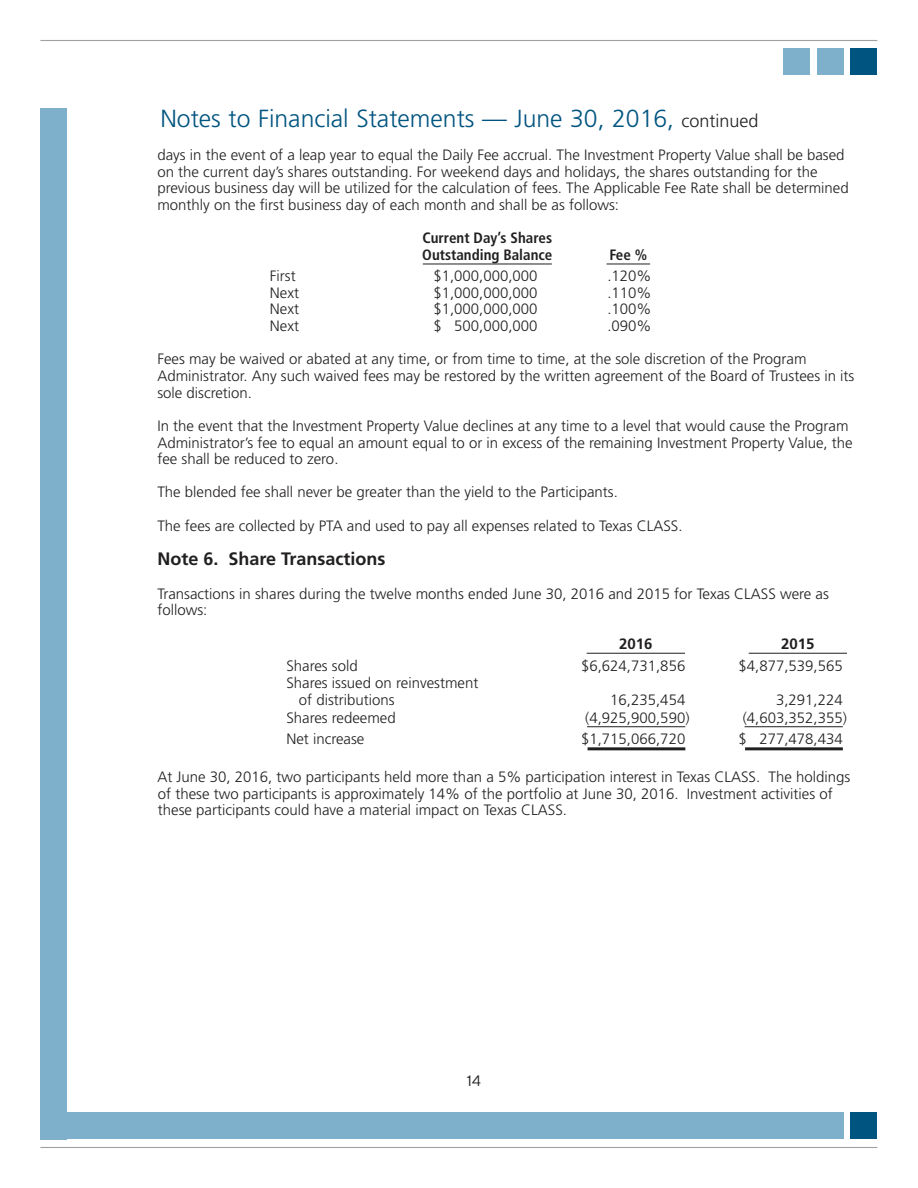
<style>
.page{position:relative;width:918px;height:1188px;background:#fff}
.page>*{position:absolute;margin:0;border:0;box-sizing:border-box;transform-origin:0 0}
.t1{font:300 24.75px "Frutiger";color:#005480}
.t2{font:700 18px "Frutiger";color:#221f1f}
.t3{font:300 15px/16.6px "Frutiger";color:#221f1f}
.t4{font:700 condensed 15px/16.6px "Frutiger";color:#221f1f}
.t5{font:700 15px "Frutiger";color:#221f1f}
.t6{font:300 15px "Interstate";color:#221f1f}
.s1{font-size:18px;color:#221f1f}
</style>
<div class="page">
<div style="left:40px;top:1112px;width:804px;height:27px;background:#7eb0cc"></div>
<hr style="left:40px;top:40px;width:837px;height:1px;background:#a0a1a4">
<hr style="left:40px;top:1147px;width:837px;height:1px;background:#a0a1a4">
<div style="left:40px;top:108px;width:27px;height:1031px;background:#7eb0cc"></div>
<div style="left:850px;top:48px;width:27px;height:27px;background:#005480"></div>
<div style="left:817px;top:48px;width:27px;height:27px;background:#7eb0cc"></div>
<div style="left:783px;top:48px;width:27px;height:27px;background:#7eb0cc"></div>
<div style="left:850px;top:1112px;width:27px;height:27px;background:#005480"></div>
<hr style="left:423px;top:264px;width:129px;height:1px;background:#221f1f">
<hr style="left:607px;top:264px;width:43px;height:1px;background:#221f1f">
<hr style="left:587px;top:653px;width:98px;height:1px;background:#221f1f">
<hr style="left:749px;top:653px;width:98px;height:1px;background:#221f1f">
<hr style="left:587px;top:726px;width:98px;height:1px;background:#221f1f">
<hr style="left:745px;top:726px;width:98px;height:1px;background:#221f1f">
<hr style="left:588px;top:747px;width:97px;height:3px;background:#221f1f">
<hr style="left:745px;top:747px;width:98px;height:3px;background:#221f1f">
<h1 class="t1" style="left:160px;top:108px;width:600px">Notes to Financial Statements — June 30, 2016, <span class="s1">continued</span></h1>
<p class="t3" style="left:157px;top:147px;width:693px">days in the event of a leap year to equal the Daily Fee accrual. The Investment Property Value shall be based on the current day’s shares outstanding. For weekend days and holidays, the shares outstanding for the previous business day will be utilized for the calculation of fees. The Applicable Fee Rate shall be determined monthly on the first business day of each month and shall be as follows:</p>
<p class="t4" style="left:422px;top:231px;width:132px">Current Day’s Shares<br>Outstanding Balance</p>
<p class="t4" style="left:609px;top:248px;width:39px">Fee %</p>
<p class="t3" style="left:270px;top:269px;width:27px">First</p>
<p class="t3" style="left:433px;top:269px;width:106px">$1,000,000,000</p>
<p class="t3" style="left:607px;top:269px;width:46px">.120%</p>
<p class="t3" style="left:270px;top:285px;width:31px">Next</p>
<p class="t3" style="left:433px;top:285px;width:106px">$1,000,000,000</p>
<p class="t3" style="left:607px;top:285px;width:46px">.110%</p>
<p class="t3" style="left:270px;top:302px;width:31px">Next</p>
<p class="t3" style="left:433px;top:302px;width:106px">$1,000,000,000</p>
<p class="t3" style="left:607px;top:302px;width:46px">.100%</p>
<p class="t3" style="left:270px;top:318px;width:31px">Next</p>
<p class="t3" style="left:433px;top:318px;width:106px">$ 500,000,000</p>
<p class="t3" style="left:607px;top:318px;width:46px">.090%</p>
<p class="t3" style="left:157px;top:352px;width:699px">Fees may be waived or abated at any time, or from time to time, at the sole discretion of the Program<br>Administrator. Any such waived fees may be restored by the written agreement of the Board of Trustees in its sole discretion.</p>
<p class="t3" style="left:157px;top:418px;width:697px">In the event that the Investment Property Value declines at any time to a level that would cause the Program<br>Administrator’s fee to equal an amount equal to or in excess of the remaining Investment Property Value, the fee shall be reduced to zero.</p>
<p class="t3" style="left:157px;top:485px;width:462px">The blended fee shall never be greater than the yield to the Participants.</p>
<p class="t3" style="left:157px;top:518px;width:527px">The fees are collected by PTA and used to pay all expenses related to Texas CLASS.</p>
<p class="t2" style="left:157px;top:552px;width:230px">Note 6. Share Transactions</p>
<p class="t3" style="left:157px;top:586px;width:673px">Transactions in shares during the twelve months ended June 30, 2016 and 2015 for Texas CLASS were as follows:</p>
<p class="t5" style="left:619px;top:638px;width:35px">2016</p>
<p class="t5" style="left:781px;top:638px;width:35px">2015</p>
<p class="t3" style="left:286px;top:658px;width:73px">Shares sold</p>
<p class="t3" style="left:581px;top:658px;width:106px">$6,624,731,856</p>
<p class="t3" style="left:739px;top:658px;width:106px">$4,877,539,565</p>
<p class="t3" style="left:299px;top:675px;width:181px;line-height:17.2px;text-indent:-13px">Shares issued on reinvestment of distributions</p>
<p class="t3" style="left:610px;top:693px;width:77px">16,235,454</p>
<p class="t3" style="left:776px;top:693px;width:68px">3,291,224</p>
<p class="t3" style="left:286px;top:710px;width:111px">Shares redeemed</p>
<p class="t3" style="left:585px;top:710px;width:106px">(4,925,900,590)</p>
<p class="t3" style="left:743px;top:710px;width:106px">(4,603,352,355)</p>
<p class="t3" style="left:286px;top:732px;width:80px">Net increase</p>
<p class="t3" style="left:581px;top:732px;width:106px">$1,715,066,720</p>
<p class="t3" style="left:739px;top:732px;width:106px">$ 277,478,434</p>
<p class="t3" style="left:157px;top:770px;width:694px">At June 30, 2016, two participants held more than a 5% participation interest in Texas CLASS. The holdings of these two participants is approximately 14% of the portfolio at June 30, 2016. Investment activities of these participants could have a material impact on Texas CLASS.</p>
<p class="t6" style="left:467px;top:1075px;width:16px">14</p>
</div>
